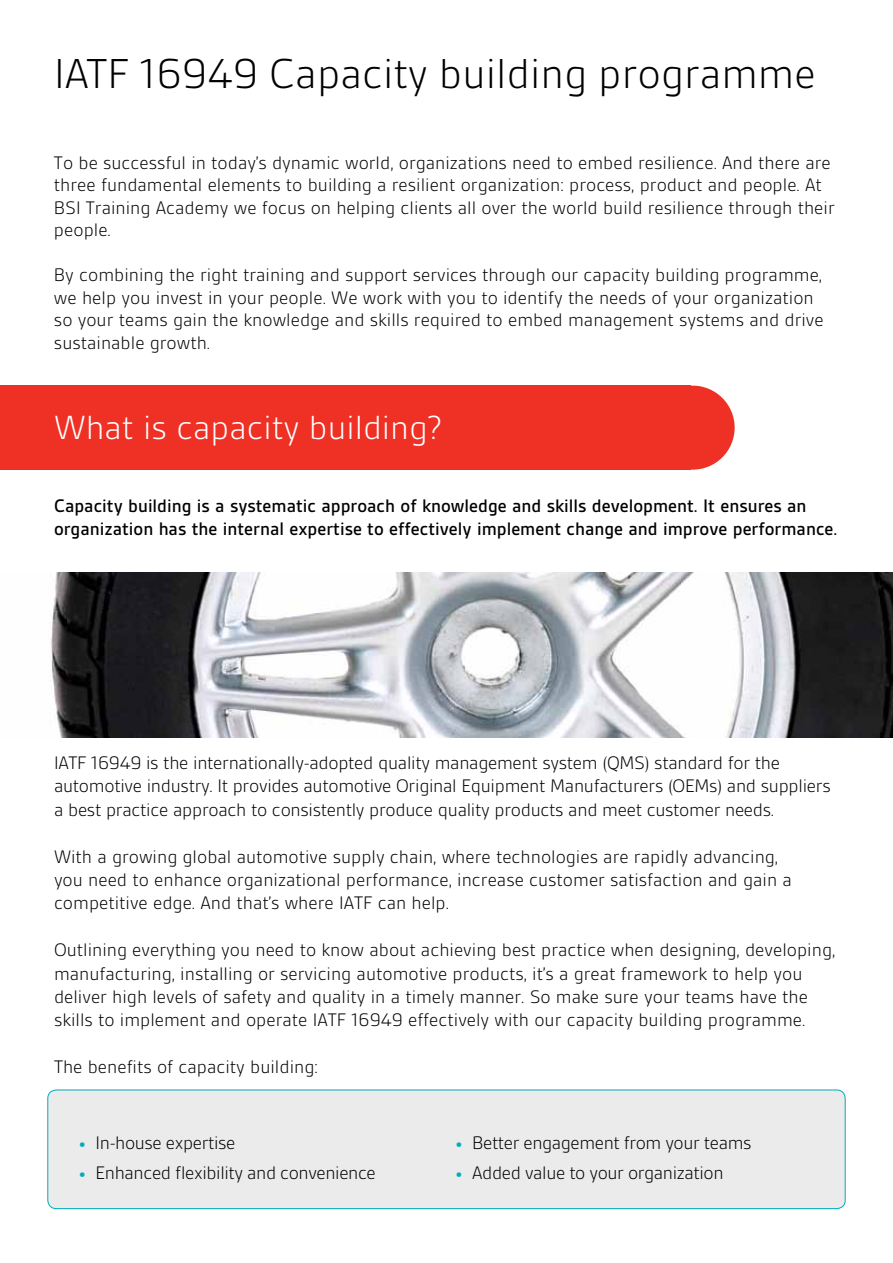
<style>
.page{position:relative;width:893px;height:1263px;background:#fff}
.page>*{position:absolute;margin:0;border:0;box-sizing:border-box;transform-origin:0 0}
.t1{font:300 45px "BSI Gesta";color:#000}
.t2{font:300 36px "BSI Gesta";color:#fff}
.t3{font:300 19.5px/23.4px "BSI Gesta";color:#000}
.t4{font:500 19.5px/23.4px "BSI Gesta";color:#000}
.t5{font:300 19.5px "BSI Gesta";letter-spacing:-.02em;color:#000}
.s1{font-weight:700;color:#00acbd}
</style>
<div class="page">
<div style="left:651px;top:386px;width:84px;height:84px;background:#ee3124;border-radius:50%"></div>
<div style="left:0;top:386px;width:690px;height:84px;background:#ee3124"></div>
<img style="left:50px;top:572px;width:843px;height:165px">
<div style="left:48px;top:1090px;width:797px;height:118px;background:#eaebea;border-radius:9px"></div>
<div style="left:47px;top:1089px;width:799px;height:120px;border:1px solid #00acbd;border-radius:9px"></div>
<h1 class="t1" style="left:54px;top:50px;width:763px">IATF 16949 Capacity building programme</h1>
<p class="t3" style="left:54px;top:151px;width:782px;line-height:22.5px">To be successful in today’s dynamic world, organizations need to embed resilience. And there are three fundamental elements to building a resilient organization: process, product and people. At BSI Training Academy we focus on helping clients all over the world build resilience through their people.</p>
<p class="t3" style="left:54px;top:264px;width:771px;line-height:22.5px">By combining the right training and support services through our capacity building programme, we help you invest in your people. We work with you to identify the needs of your organization so your teams gain the knowledge and skills required to embed management systems and drive sustainable growth.</p>
<h2 class="t2" style="left:54px;top:409px;width:390px">What is capacity building?</h2>
<p class="t4" style="left:54px;top:494px;width:785px">Capacity building is a systematic approach of knowledge and skills development. It ensures an organization has the internal expertise to effectively implement change and improve performance.</p>
<p class="t3" style="left:54px;top:751px;width:778px">IATF 16949 is the internationally-adopted quality management system (QMS) standard for the automotive industry. It provides automotive Original Equipment Manufacturers (OEMs) and suppliers a best practice approach to consistently produce quality products and meet customer needs.</p>
<p class="t3" style="left:54px;top:845px;width:739px">With a growing global automotive supply chain, where technologies are rapidly advancing, you need to enhance organizational performance, increase customer satisfaction and gain a competitive edge. And that’s where IATF can help.</p>
<p class="t3" style="left:54px;top:938px;width:783px">Outlining everything you need to know about achieving best practice when designing, developing, manufacturing, installing or servicing automotive products, it’s a great framework to help you deliver high levels of safety and quality in a timely manner. So make sure your teams have the skills to implement and operate IATF 16949 effectively with our capacity building programme.</p>
<p class="t3" style="left:54px;top:1055px;width:265px">The benefits of capacity building:</p>
<p class="t5" style="left:79px;top:1133px;width:158px"><span class="s1">•</span> In-house expertise</p>
<p class="t5" style="left:79px;top:1163px;width:299px"><span class="s1">•</span> Enhanced flexibility and convenience</p>
<p class="t5" style="left:455px;top:1133px;width:298px"><span class="s1">•</span> Better engagement from your teams</p>
<p class="t5" style="left:455px;top:1163px;width:270px"><span class="s1">•</span> Added value to your organization</p>
</div>
